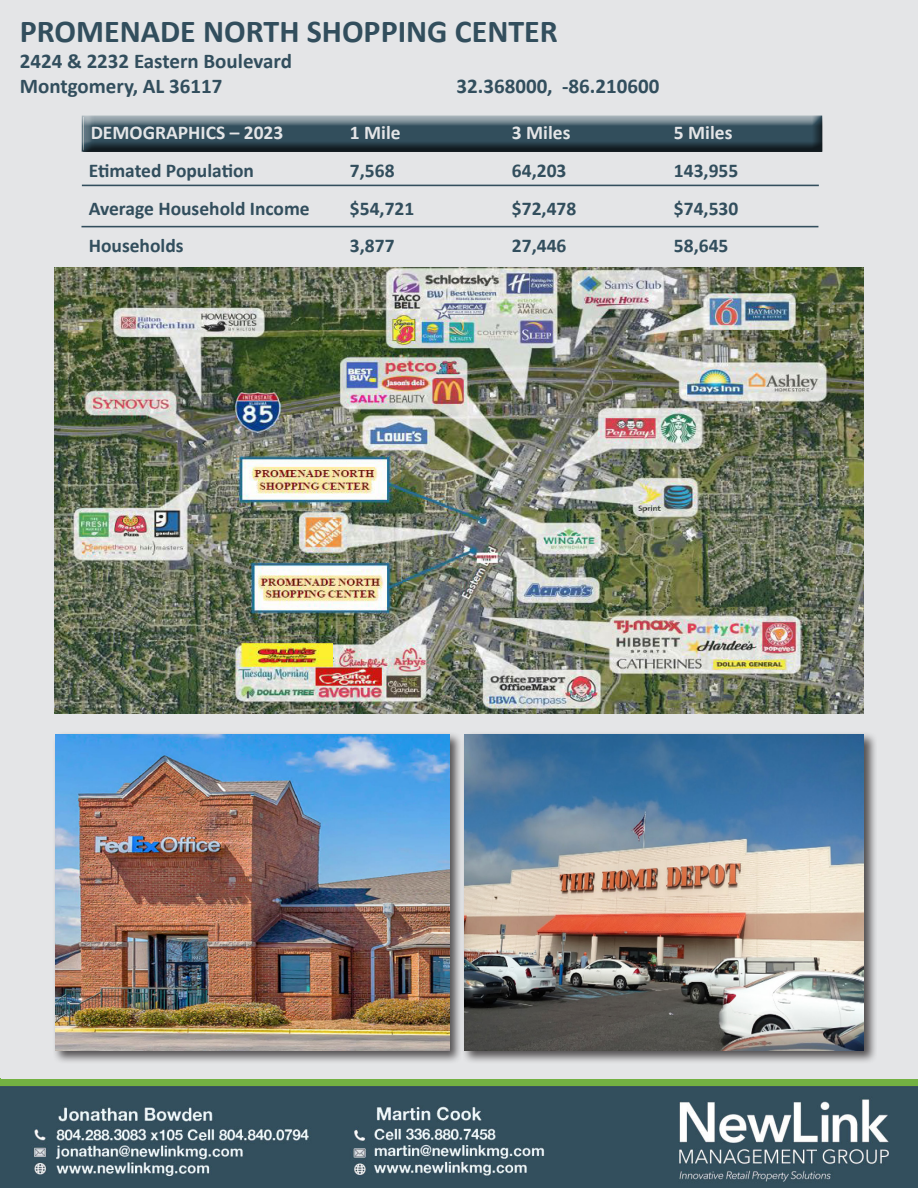
<style>
.page{position:relative;width:918px;height:1188px;background:#fff}
.page>*{position:absolute;margin:0;border:0;box-sizing:border-box;transform-origin:0 0}
.t1{font:700 31.95px "Calibri";color:#324e5d}
.t2{font:700 21px "Calibri";color:#324e5d}
.t3{font:700 19.5px "Calibri";color:#324e5d}
.t4{font:700 19.5px "Calibri";color:#e4e5e7}
</style>
<div class="page">
<div style="left:0;top:0;width:918px;height:1079px;background:#e4e5e7"></div>
<img style="left:0;top:1079px;width:918px;height:109px">
<img style="left:54px;top:268px;width:810px;height:445px">
<div style="left:79px;top:113px;width:744px;height:36px;background:#e4e5e7"></div>
<div style="left:79px;top:115px;width:744px;height:38px;background:#231f20;opacity:.75"></div>
<hr style="left:81px;top:226px;width:737px;height:1px;background:#324e5d">
<hr style="left:82px;top:185px;width:737px;height:1px;background:#324e5d">
<div style="left:52px;top:731px;width:411px;height:333px;background:#231f20;opacity:.75"></div>
<img style="left:55px;top:734px;width:395px;height:317px">
<div style="left:461px;top:731px;width:416px;height:333px;background:#231f20;opacity:.75"></div>
<img style="left:464px;top:734px;width:400px;height:317px">
<p class="t1" style="left:20px;top:9px;width:540px">PROMENADE NORTH SHOPPING CENTER</p>
<p class="t2" style="left:20px;top:46px;width:274px">2424 &amp; 2232 Eastern Boulevard</p>
<p class="t2" style="left:20px;top:71px;width:204px">Montgomery, AL 36117</p>
<p class="t2" style="left:457px;top:71px;width:204px">32.368000, -86.210600</p>
<p class="t4" style="left:91px;top:119px;width:194px">DEMOGRAPHICS – 2023</p>
<p class="t4" style="left:350px;top:119px;width:52px">1 Mile</p>
<p class="t4" style="left:512px;top:119px;width:60px">3 Miles</p>
<p class="t4" style="left:674px;top:119px;width:60px">5 Miles</p>
<p class="t3" style="left:89px;top:156px;width:167px">Etimated Population</p>
<p class="t3" style="left:350px;top:156px;width:46px">7,568</p>
<p class="t3" style="left:512px;top:156px;width:56px">64,203</p>
<p class="t3" style="left:674px;top:156px;width:66px">143,955</p>
<p class="t3" style="left:89px;top:194px;width:222px">Average Household Income</p>
<p class="t3" style="left:350px;top:194px;width:66px">$54,721</p>
<p class="t3" style="left:512px;top:194px;width:66px">$72,478</p>
<p class="t3" style="left:674px;top:194px;width:66px">$74,530</p>
<p class="t3" style="left:89px;top:232px;width:96px">Households</p>
<p class="t3" style="left:350px;top:232px;width:46px">3,877</p>
<p class="t3" style="left:512px;top:232px;width:56px">27,446</p>
<p class="t3" style="left:674px;top:232px;width:56px">58,645</p>
</div>
